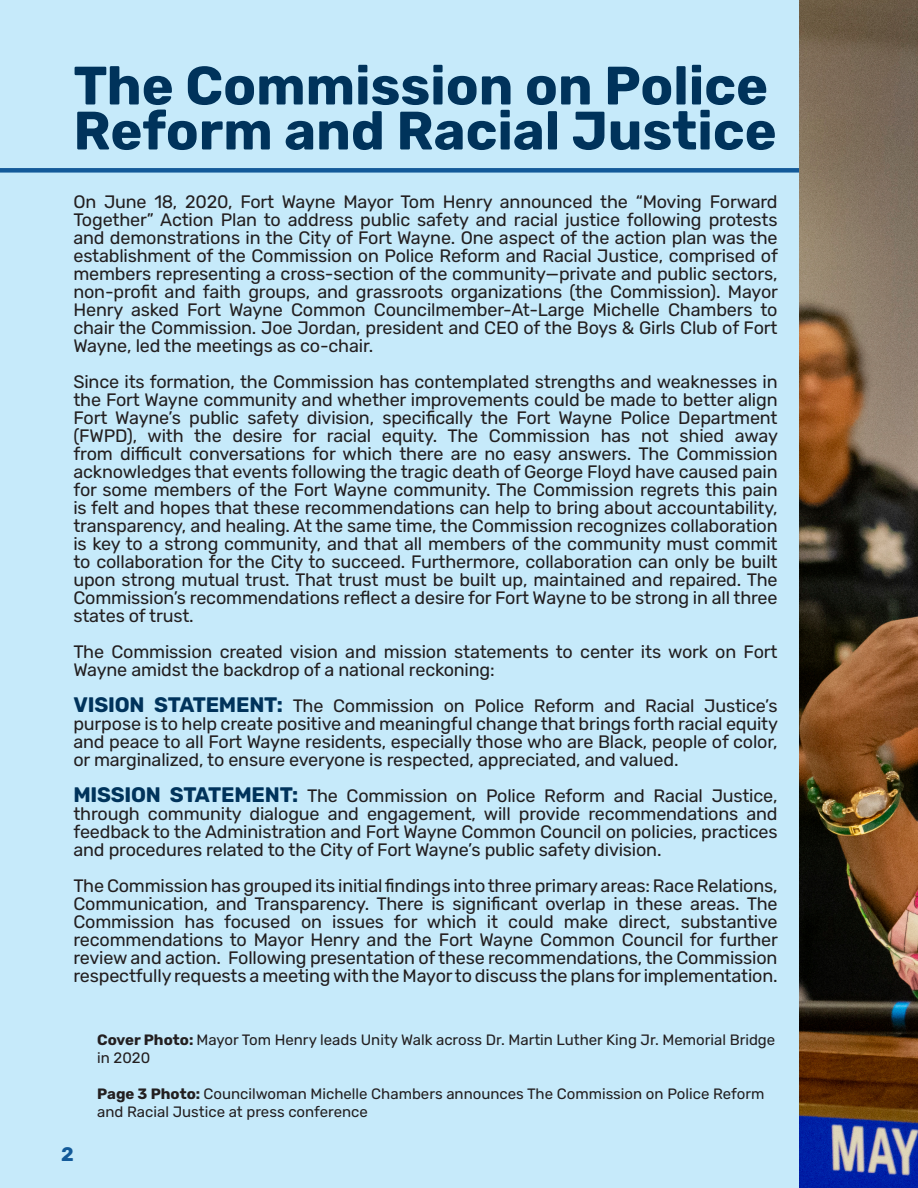
<style>
.page{position:relative;width:918px;height:1188px;background:#fff}
.page>*{position:absolute;margin:0;border:0;box-sizing:border-box;transform-origin:0 0}
.title_CAPS{font:700 54px "Rubik";color:#00335b}
.table_first_row{font:700 19.5px "Rubik";color:#135a99}
.t1{font:18px/18px "Rubik";letter-spacing:-.01em;color:#231f20;text-align:justify}
.t2{font:15px/18px "Rubik";color:#231f20}
.s1{font-weight:700;font-size:21px;color:#00335b}
.s2{font-weight:700}
</style>
<div class="page">
<div style="left:0;top:0;width:799px;height:1188px;background:#c6eafa"></div>
<div style="left:0;top:168px;width:918px;height:5px;background:#135a99"></div>
<img style="left:799px;top:0;width:119px;height:1188px">
<p class="title_CAPS" style="left:73px;top:54px;width:696px">The Commission on Police</p>
<p class="title_CAPS" style="left:73px;top:99px;width:705px">Reform and Racial Justice</p>
<p class="t1" style="left:73px;top:193px;width:706px">On June 18, 2020, Fort Wayne Mayor Tom Henry announced the “Moving Forward Together” Action Plan to address public safety and racial justice following protests and demonstrations in the City of Fort Wayne. One aspect of the action plan was the establishment of the Commission on Police Reform and Racial Justice, comprised of members representing a cross-section of the community—private and public sectors, non-profit and faith groups, and grassroots organizations (the Commission). Mayor Henry asked Fort Wayne Common Councilmember-At-Large Michelle Chambers to chair the Commission. Joe Jordan, president and CEO of the Boys &amp; Girls Club of Fort Wayne, led the meetings as co-chair.</p>
<p class="t1" style="left:73px;top:373px;width:706px">Since its formation, the Commission has contemplated strengths and weaknesses in the Fort Wayne community and whether improvements could be made to better align Fort Wayne’s public safety division, specifically the Fort Wayne Police Department (FWPD), with the desire for racial equity. The Commission has not shied away from difficult conversations for which there are no easy answers. The Commission acknowledges that events following the tragic death of George Floyd have caused pain for some members of the Fort Wayne community. The Commission regrets this pain is felt and hopes that these recommendations can help to bring about accountability, transparency, and healing. At the same time, the Commission recognizes collaboration is key to a strong community, and that all members of the community must commit to collaboration for the City to succeed. Furthermore, collaboration can only be built upon strong mutual trust. That trust must be built up, maintained and repaired. The Commission’s recommendations reflect a desire for Fort Wayne to be strong in all three states of trust.</p>
<p class="t1" style="left:73px;top:643px;width:706px">The Commission created vision and mission statements to center its work on Fort<br>Wayne amidst the backdrop of a national reckoning:</p>
<p class="t1" style="left:73px;top:697px;width:706px"><span class="s1">VISION STATEMENT:</span> The Commission on Police Reform and Racial Justice’s purpose is to help create positive and meaningful change that brings forth racial equity and peace to all Fort Wayne residents, especially those who are Black, people of color, or marginalized, to ensure everyone is respected, appreciated, and valued.</p>
<p class="t1" style="left:73px;top:787px;width:706px"><span class="s1">MISSION STATEMENT:</span> The Commission on Police Reform and Racial Justice, through community dialogue and engagement, will provide recommendations and feedback to the Administration and Fort Wayne Common Council on policies, practices and procedures related to the City of Fort Wayne’s public safety division.</p>
<p class="t1" style="left:73px;top:877px;width:706px">The Commission has grouped its initial findings into three primary areas: Race Relations, Communication, and Transparency. There is significant overlap in these areas. The Commission has focused on issues for which it could make direct, substantive recommendations to Mayor Henry and the Fort Wayne Common Council for further review and action. Following presentation of these recommendations, the Commission respectfully requests a meeting with the Mayor to discuss the plans for implementation.</p>
<p class="table_first_row" style="left:61px;top:1143px;width:14px">2</p>
<p class="t2" style="left:97px;top:1031px;width:680px"><span class="s2">Cover Photo:</span> Mayor Tom Henry leads Unity Walk across Dr. Martin Luther King Jr. Memorial Bridge in 2020</p>
<p class="t2" style="left:97px;top:1085px;width:669px"><span class="s2">Page 3 Photo:</span> Councilwoman Michelle Chambers announces The Commission on Police Reform and Racial Justice at press conference</p>
</div>
